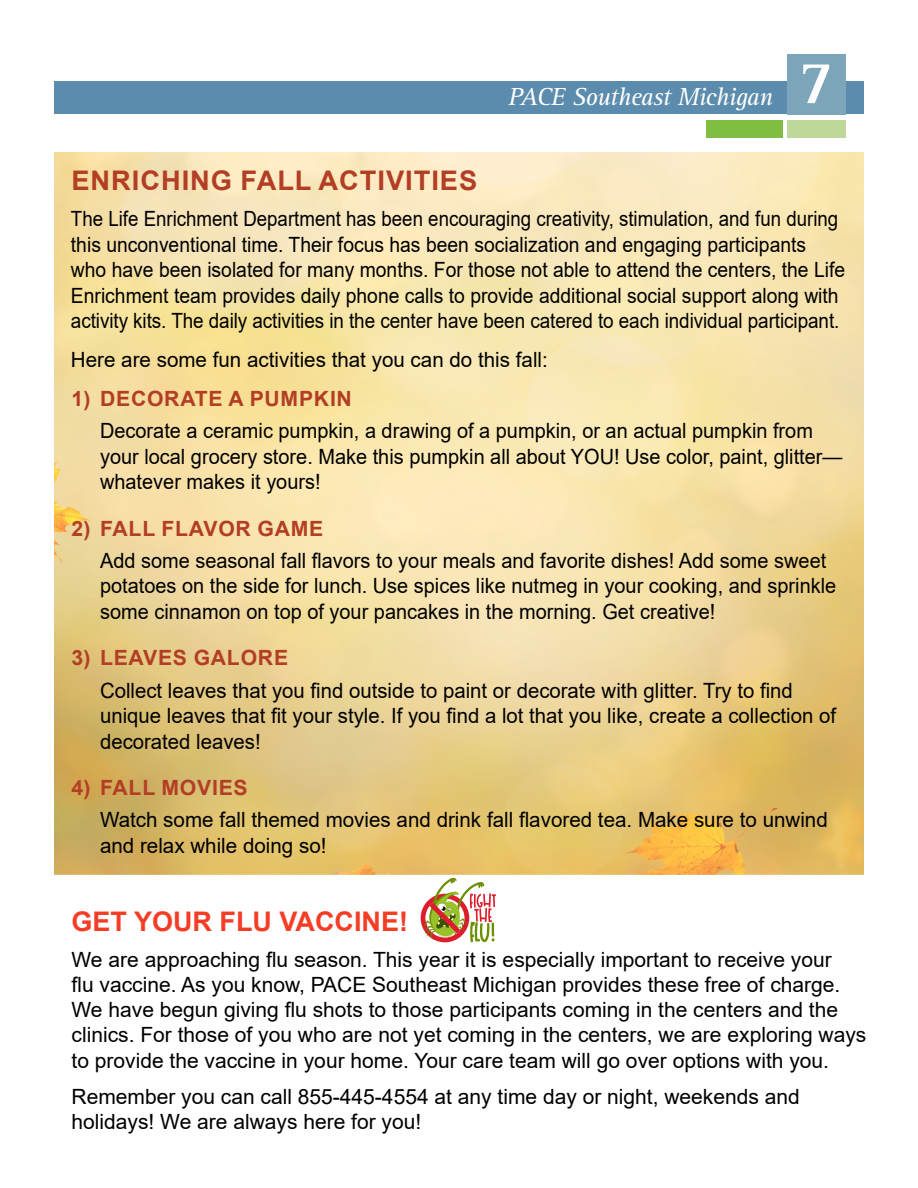
<style>
.page{position:relative;width:918px;height:1188px;background:#fff}
.page>*{position:absolute;margin:0;border:0;box-sizing:border-box;transform-origin:0 0}
.t1{font:700 63px "Rotis Serif";color:#fff}
.t2{font:700 27px "Arial";letter-spacing:.035em;color:#b23e25}
.t3{font:700 27px "Arial";color:#f53d26}
.t4{font:italic 25.5px "Rotis Serif";letter-spacing:-.025em;color:#fff}
.t5{font:21px/25.2px "Arial";color:#000}
.t6{font:21px/25.5px "Arial";color:#000;scale:.89 1}
.t7{font:21px/25.5px "Arial";color:#000;scale:.95 1}
.t8{font:700 21px "Arial";letter-spacing:.035em;color:#b23e25}
</style>
<div class="page">
<svg style="left:421px;top:878px;width:75px;height:64px"></svg>
<img style="left:54px;top:152px;width:810px;height:722px">
<div style="left:54px;top:81px;width:810px;height:33px;background:#5b8cad"></div>
<div style="left:787px;top:54px;width:58px;height:60px;background:#7ca5ba"></div>
<div style="left:787px;top:120px;width:59px;height:18px;background:#bed89a"></div>
<div style="left:706px;top:120px;width:76px;height:18px;background:#81bd41"></div>
<p class="t4" style="left:508px;top:82px;width:266px">PACE Southeast Michigan</p>
<h1 class="t1" style="left:799px;top:45px;width:37px">7</h1>
<p class="t2" style="left:71px;top:161px;width:407px">ENRICHING FALL ACTIVITIES</p>
<p class="t6" style="left:71px;top:206px;width:872px">The Life Enrichment Department has been encouraging creativity, stimulation, and fun during this unconventional time. Their focus has been socialization and engaging participants who have been isolated for many months. For those not able to attend the centers, the Life Enrichment team provides daily phone calls to provide additional social support along with activity kits. The daily activities in the center have been catered to each individual participant.</p>
<p class="t5" style="left:71px;top:347px;width:478px">Here are some fun activities that you can do this fall:</p>
<p class="t8" style="left:72px;top:384px;width:282px">1) DECORATE A PUMPKIN</p>
<p class="t7" style="left:100px;top:418px;width:783px">Decorate a ceramic pumpkin, a drawing of a pumpkin, or an actual pumpkin from your local grocery store. Make this pumpkin all about YOU! Use color, paint, glitter— whatever makes it yours!</p>
<p class="t8" style="left:72px;top:513px;width:253px">2) FALL FLAVOR GAME</p>
<p class="t7" style="left:100px;top:548px;width:777px">Add some seasonal fall flavors to your meals and favorite dishes! Add some sweet potatoes on the side for lunch. Use spices like nutmeg in your cooking, and sprinkle some cinnamon on top of your pancakes in the morning. Get creative!</p>
<p class="t8" style="left:72px;top:643px;width:218px">3) LEAVES GALORE</p>
<p class="t5" style="left:100px;top:677px;width:737px">Collect leaves that you find outside to paint or decorate with glitter. Try to find unique leaves that fit your style. If you find a lot that you like, create a collection of decorated leaves!</p>
<p class="t8" style="left:72px;top:773px;width:178px">4) FALL MOVIES</p>
<p class="t5" style="left:100px;top:807px;width:729px">Watch some fall themed movies and drink fall flavored tea. Make sure to unwind and relax while doing so!</p>
<p class="t3" style="left:72px;top:902px;width:338px">GET YOUR FLU VACCINE!</p>
<p class="t5" style="left:72px;top:947px;width:796px">We are approaching flu season. This year it is especially important to receive your<br>flu vaccine. As you know, PACE Southeast Michigan provides these free of charge.<br>We have begun giving flu shots to those participants coming in the centers and the clinics. For those of you who are not yet coming in the centers, we are exploring ways to provide the vaccine in your home. Your care team will go over options with you.</p>
<p class="t5" style="left:72px;top:1084px;width:730px">Remember you can call 855-445-4554 at any time day or night, weekends and holidays! We are always here for you!</p>
</div>
